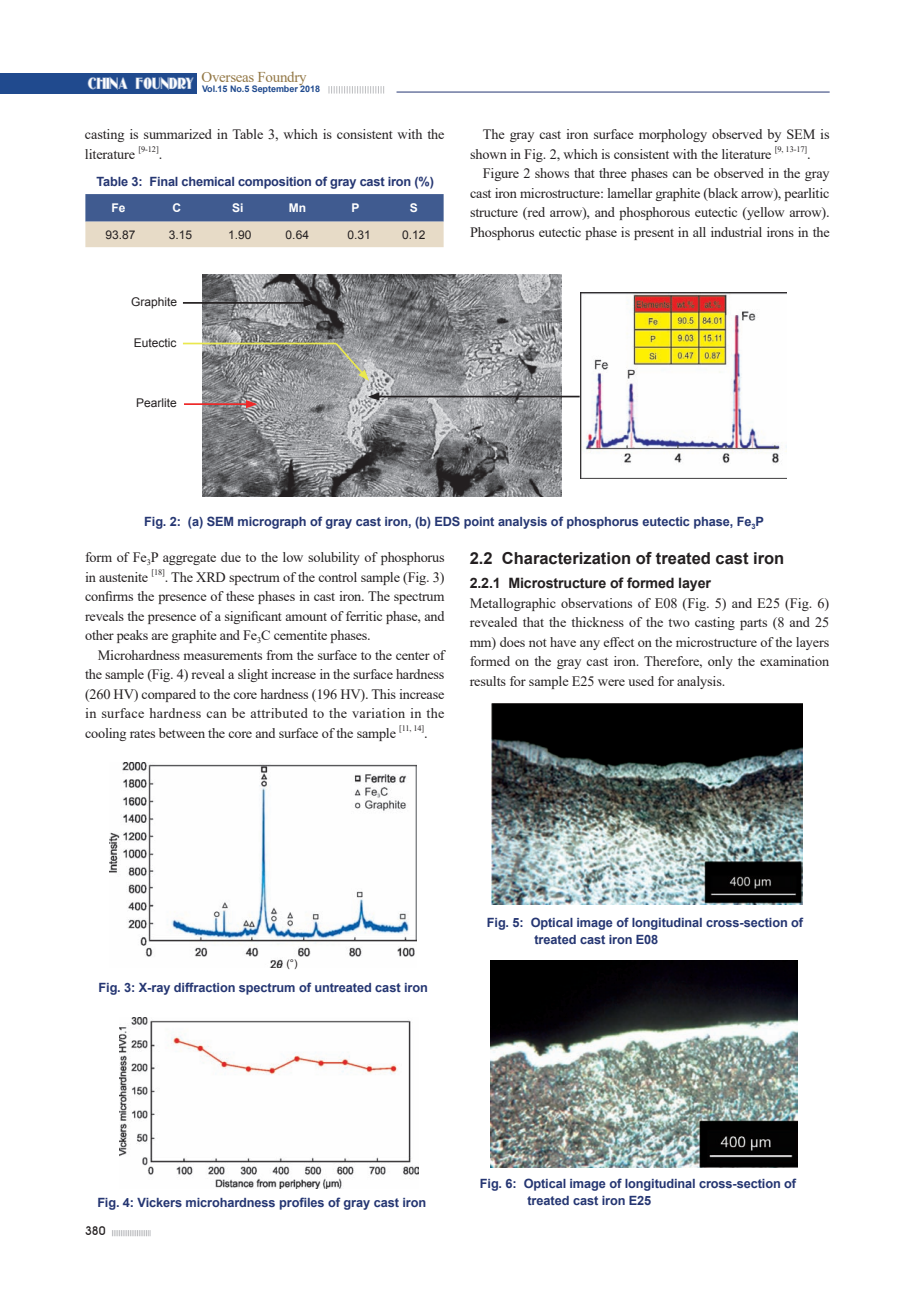
<style>
.page{position:relative;width:919px;height:1289px;background:#fff}
.page>*{position:absolute;margin:0;border:0;box-sizing:border-box;transform-origin:0 0}
.t1{font:700 16.5px "Arial";color:#231f20}
.t2{font:15px "Times New Roman";letter-spacing:-.02em;color:#937846}
.t3{font:14.25px/19.5px "Times New Roman";letter-spacing:-.015em;color:#231f20}
.t4{font:700 14.25px "Arial";letter-spacing:-.01em;color:#231f20}
.t5{font:700 12.75px/16.4px "Arial";letter-spacing:-.01em;color:#253672}
.t6{font:12px "Arial";color:#231f20}
.t7{font:700 12px "Arial";color:#fff}
.t8{font:500 12px "Avant Garde IT Cby BT";color:#231f20}
.t9{font:10.5px "Arial";color:#231f20}
.t10{font:700 9px "Arial";letter-spacing:-.005em;color:#204a8e}
.t11{font:8.25px "Times New Roman";letter-spacing:-.015em;color:#231f20}
</style>
<div class="page">
<svg style="left:112px;top:1230px;width:39px;height:6px"></svg>
<div style="left:0;top:73px;width:197px;height:20px;background:#204a8e"></div>
<svg style="left:328px;top:86px;width:56px;height:7px"></svg>
<hr style="left:396px;top:92px;width:433px;height:1px;background:#253672">
<svg style="left:85px;top:194px;width:358px;height:53px;background:#9199ab"></svg>
<img style="left:580px;top:292px;width:206px;height:186px">
<img style="left:119px;top:1017px;width:300px;height:171px">
<img style="left:490px;top:960px;width:307px;height:207px">
<img style="left:202px;top:274px;width:359px;height:223px">
<hr style="left:184px;top:403px;width:65px;height:2px;background:#ee2929">
<svg style="left:246px;top:400px;width:11px;height:8px"></svg>
<hr style="left:183px;top:342px;width:153px;height:2px;background:#eae84e">
<svg style="left:334px;top:341px;width:35px;height:40px"></svg>
<hr style="left:183px;top:302px;width:123px;height:2px;background:#231f20">
<svg style="left:303px;top:299px;width:12px;height:8px"></svg>
<hr style="left:376px;top:396px;width:203px;height:1px;background:#231f20">
<svg style="left:368px;top:392px;width:11px;height:9px"></svg>
<img style="left:110px;top:762px;width:307px;height:206px">
<img style="left:491px;top:703px;width:311px;height:201px">
<p class="t2" style="left:201px;top:66px;width:107px">Overseas Foundry</p>
<p class="t10" style="left:88px;top:83px;width:234px"><sup>CHINA</sup> <sup>FOUNDRY</sup> Vol.15 No.5 September 2018</p>
<p class="t3" style="left:85px;top:124px;width:361px">casting is summarized in Table 3, which is consistent with the literature</p>
<p class="t11" style="left:138px;top:144px;width:22px">[9-12]</p>
<p class="t3" style="left:159px;top:144px;width:5px">.</p>
<p class="t5" style="left:96px;top:174px;width:339px">Table 3: Final chemical composition of gray cast iron (%)</p>
<p class="t7" style="left:112px;top:200px;width:16px">Fe</p>
<p class="t7" style="left:172px;top:200px;width:10px">C</p>
<p class="t7" style="left:232px;top:200px;width:13px">Si</p>
<p class="t7" style="left:288px;top:200px;width:19px">Mn</p>
<p class="t7" style="left:351px;top:200px;width:10px">P</p>
<p class="t7" style="left:409px;top:200px;width:10px">S</p>
<p class="t6" style="left:106px;top:227px;width:32px">93.87</p>
<p class="t6" style="left:169px;top:227px;width:25px">3.15</p>
<p class="t6" style="left:228px;top:227px;width:25px">1.90</p>
<p class="t6" style="left:285px;top:227px;width:25px">0.64</p>
<p class="t6" style="left:347px;top:227px;width:25px">0.31</p>
<p class="t6" style="left:402px;top:227px;width:25px">0.12</p>
<p class="t6" style="left:131px;top:294px;width:48px">Graphite</p>
<p class="t6" style="left:134px;top:335px;width:44px">Eutectic</p>
<p class="t6" style="left:136px;top:395px;width:42px">Pearlite</p>
<p class="t3" style="left:470px;top:124px;width:361px;text-indent:13px">The gray cast iron surface morphology observed by SEM is shown in Fig. 2, which is consistent with the literature</p>
<p class="t11" style="left:774px;top:144px;width:34px">[9, 13-17]</p>
<p class="t3" style="left:807px;top:144px;width:5px">.</p>
<p class="t3" style="left:483px;top:163px;width:348px">Figure 2 shows that three phases can be observed in the gray</p>
<p class="t3" style="left:470px;top:183px;width:361px">cast iron microstructure: lamellar graphite (black arrow), pearlitic</p>
<p class="t3" style="left:470px;top:202px;width:361px">structure (red arrow), and phosphorous eutectic (yellow arrow).</p>
<p class="t3" style="left:470px;top:222px;width:361px">Phosphorus eutectic phase is present in all industrial irons in the</p>
<p class="t5" style="left:144px;top:514px;width:621px">Fig. 2: (a) SEM micrograph of gray cast iron, (b) EDS point analysis of phosphorus eutectic phase, Fe<sub>3</sub>P</p>
<p class="t3" style="left:85px;top:547px;width:361px">form of Fe<sub>3</sub>P aggregate due to the low solubility of phosphorus in austenite</p>
<p class="t1" style="left:469px;top:547px;width:316px">2.2 Characterization of treated cast iron</p>
<p class="t4" style="left:469px;top:574px;width:243px">2.2.1 Microstructure of formed layer</p>
<p class="t3" style="left:469px;top:592px;width:361px;text-align:justify">Metallographic observations of E08 (Fig. 5) and E25 (Fig. 6) revealed that the thickness of the two casting parts (8 and 25 mm) does not have any effect on the microstructure of the layers formed on the gray cast iron. Therefore, only the examination results for sample E25 were used for analysis.</p>
<p class="t11" style="left:151px;top:566px;width:15px">[18]</p>
<p class="t3" style="left:85px;top:566px;width:361px;text-align:justify;text-indent:80px">. The XRD spectrum of the control sample (Fig. 3) confirms the presence of these phases in cast iron. The spectrum reveals the presence of a significant amount of ferritic phase, and other peaks are graphite and Fe<sub>3</sub>C cementite phases.</p>
<p class="t3" style="left:85px;top:644px;width:361px;text-align:justify;text-indent:13px">Microhardness measurements from the surface to the center of the sample (Fig. 4) reveal a slight increase in the surface hardness (260 HV) compared to the core hardness (196 HV). This increase in surface hardness can be attributed to the variation in the cooling rates between the core and surface of the sample</p>
<p class="t11" style="left:399px;top:722px;width:27px">[11, 14]</p>
<p class="t3" style="left:424px;top:722px;width:5px">.</p>
<p class="t9" style="left:286px;top:956px;width:13px">(°)</p>
<p class="t5" style="left:99px;top:979px;width:330px">Fig. 3: X-ray diffraction spectrum of untreated cast iron</p>
<p class="t5" style="left:534px;top:915px;width:270px;text-indent:-48px">Fig. 5: Optical image of longitudinal cross-section of treated cast iron E08</p>
<p class="t5" style="left:97px;top:1194px;width:330px">Fig. 4: Vickers microhardness profiles of gray cast iron</p>
<p class="t8" style="left:85px;top:1223px;width:22px">380</p>
<p class="t5" style="left:527px;top:1176px;width:270px;text-indent:-48px">Fig. 6: Optical image of longitudinal cross-section of treated cast iron E25</p>
</div>
